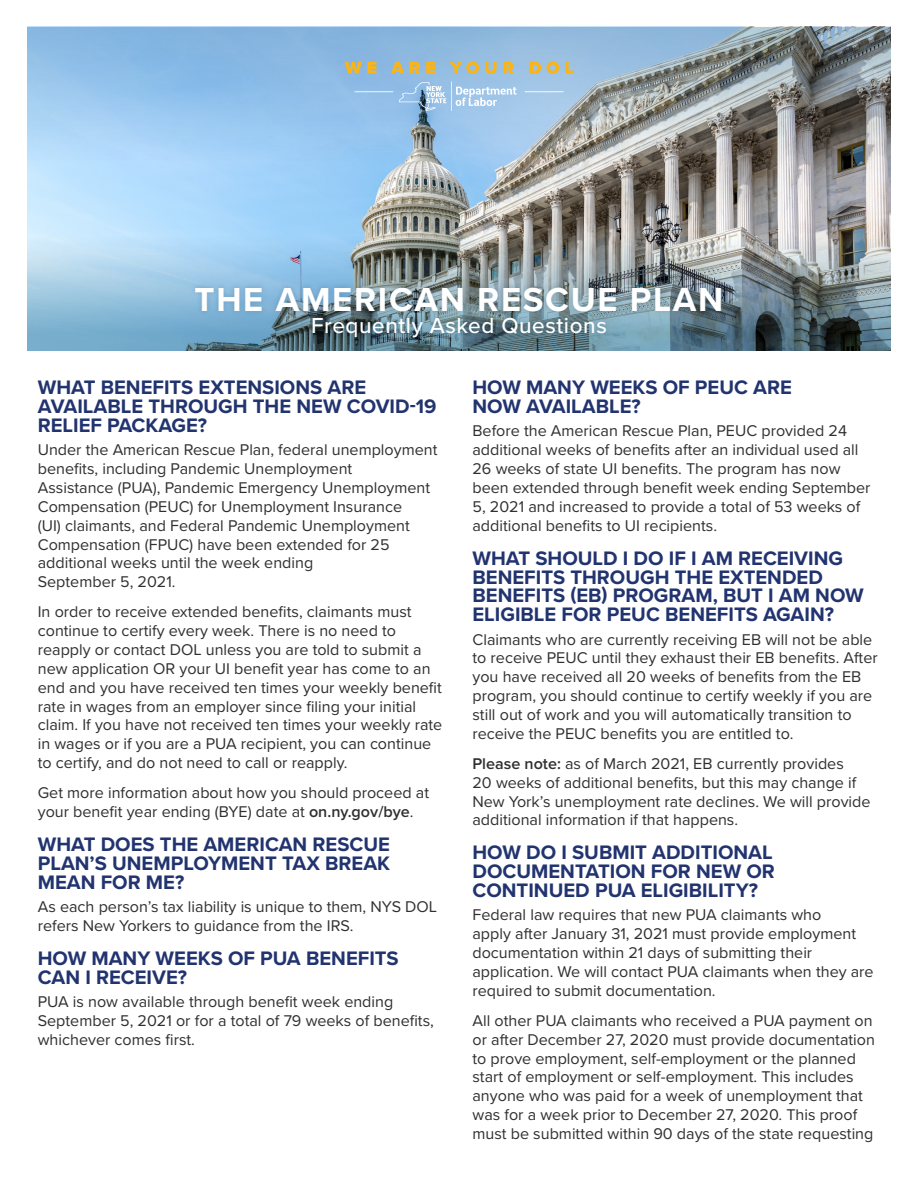
<style>
.page{position:relative;width:918px;height:1188px;background:#fff}
.page>*{position:absolute;margin:0;border:0;box-sizing:border-box;transform-origin:0 0}
.Fact_Sheet_Headline{font:700 34.5px "Proxima Nova";letter-spacing:.05em;color:#fff}
.Fact_Sheet_Sub-head{font:500 22.5px "Proxima Nova";letter-spacing:.025em;color:#fff}
.Section_Headline{font:700 20.25px/18.9px "Proxima Nova";color:#22346f}
.Body_Copy{font:16.2px/18.9px "Proxima Nova";color:#312f30}
.s1{font-weight:600}
</style>
<div class="page">
<img style="left:27px;top:162px;width:864px;height:73px">
<svg style="left:27px;top:27px;width:864px;height:135px;background:#90adc6"></svg>
<img style="left:27px;top:235px;width:864px;height:116px">
<div style="left:190px;top:281px;width:537px;height:63px;background:#002953;opacity:.2"></div>
<svg style="left:345px;top:62px;width:31px;height:11px"></svg>
<svg style="left:391px;top:62px;width:29px;height:11px"></svg>
<svg style="left:426px;top:62px;width:9px;height:11px"></svg>
<svg style="left:450px;top:62px;width:29px;height:12px"></svg>
<svg style="left:485px;top:62px;width:12px;height:12px"></svg>
<svg style="left:503px;top:62px;width:11px;height:11px"></svg>
<svg style="left:530px;top:62px;width:11px;height:11px"></svg>
<svg style="left:547px;top:62px;width:12px;height:12px"></svg>
<svg style="left:565px;top:62px;width:8px;height:11px"></svg>
<hr style="left:525px;top:91px;width:39px;height:1px;background:#fff">
<hr style="left:354px;top:91px;width:39px;height:1px;background:#fff">
<svg style="left:399px;top:82px;width:118px;height:29px;background:#a7c8e6"></svg>
<p class="Fact_Sheet_Headline" style="left:195px;top:274px;width:530px">THE AMERICAN RESCUE PLAN</p>
<p class="Fact_Sheet_Sub-head" style="left:311px;top:309px;width:297px">Frequently Asked Questions</p>
<p class="Section_Headline" style="left:38px;top:377px;width:400px">WHAT BENEFITS EXTENSIONS ARE<br>AVAILABLE THROUGH THE NEW COVID-19<br>RELIEF PACKAGE?</p>
<p class="Body_Copy" style="left:38px;top:439px;width:401px">Under the American Rescue Plan, federal unemployment benefits, including Pandemic Unemployment<br>Assistance (PUA), Pandemic Emergency Unemployment Compensation (PEUC) for Unemployment Insurance<br>(UI) claimants, and Federal Pandemic Unemployment Compensation (FPUC) have been extended for 25 additional weeks until the week ending<br>September 5, 2021.</p>
<p class="Body_Copy" style="left:38px;top:601px;width:406px">In order to receive extended benefits, claimants must continue to certify every week. There is no need to reapply or contact DOL unless you are told to submit a new application OR your UI benefit year has come to an end and you have received ten times your weekly benefit rate in wages from an employer since filing your initial claim. If you have not received ten times your weekly rate in wages or if you are a PUA recipient, you can continue to certify, and do not need to call or reapply.</p>
<p class="Body_Copy" style="left:38px;top:782px;width:393px">Get more information about how you should proceed at your benefit year ending (BYE) date at <span class="s1">on.ny.gov/bye</span>.</p>
<p class="Section_Headline" style="left:38px;top:834px;width:354px;text-align:justify">WHAT DOES THE AMERICAN RESCUE PLAN’S UNEMPLOYMENT TAX BREAK MEAN FOR ME?</p>
<p class="Body_Copy" style="left:38px;top:896px;width:401px">As each person’s tax liability is unique to them, NYS DOL refers New Yorkers to guidance from the IRS.</p>
<p class="Section_Headline" style="left:38px;top:948px;width:362px">HOW MANY WEEKS OF PUA BENEFITS<br>CAN I RECEIVE?</p>
<p class="Body_Copy" style="left:38px;top:991px;width:398px">PUA is now available through benefit week ending<br>September 5, 2021 or for a total of 79 weeks of benefits, whichever comes first.</p>
<p class="Section_Headline" style="left:472px;top:377px;width:321px">HOW MANY WEEKS OF PEUC ARE<br>NOW AVAILABLE?</p>
<p class="Body_Copy" style="left:472px;top:421px;width:400px">Before the American Rescue Plan, PEUC provided 24 additional weeks of benefits after an individual used all 26 weeks of state UI benefits. The program has now been extended through benefit week ending September 5, 2021 and increased to provide a total of 53 weeks of additional benefits to UI recipients.</p>
<p class="Section_Headline" style="left:472px;top:548px;width:393px">WHAT SHOULD I DO IF I AM RECEIVING<br>BENEFITS THROUGH THE EXTENDED<br>BENEFITS (EB) PROGRAM, BUT I AM NOW<br>ELIGIBLE FOR PEUC BENEFITS AGAIN?</p>
<p class="Body_Copy" style="left:472px;top:629px;width:407px">Claimants who are currently receiving EB will not be able to receive PEUC until they exhaust their EB benefits. After you have received all 20 weeks of benefits from the EB program, you should continue to certify weekly if you are still out of work and you will automatically transition to receive the PEUC benefits you are entitled to.</p>
<p class="Body_Copy" style="left:472px;top:753px;width:400px"><span class="s1">Please note:</span> as of March 2021, EB currently provides<br>20 weeks of additional benefits, but this may change if New York’s unemployment rate declines. We will provide additional information if that happens.</p>
<p class="Section_Headline" style="left:472px;top:843px;width:304px;text-align:justify">HOW DO I SUBMIT ADDITIONAL DOCUMENTATION FOR NEW OR CONTINUED PUA ELIGIBILITY?</p>
<p class="Body_Copy" style="left:472px;top:905px;width:403px">Federal law requires that new PUA claimants who<br>apply after January 31, 2021 must provide employment documentation within 21 days of submitting their application. We will contact PUA claimants when they are required to submit documentation.</p>
<p class="Body_Copy" style="left:472px;top:1010px;width:404px">All other PUA claimants who received a PUA payment on or after December 27, 2020 must provide documentation to prove employment, self-employment or the planned start of employment or self-employment. This includes anyone who was paid for a week of unemployment that was for a week prior to December 27, 2020. This proof must be submitted within 90 days of the state requesting</p>
</div>
